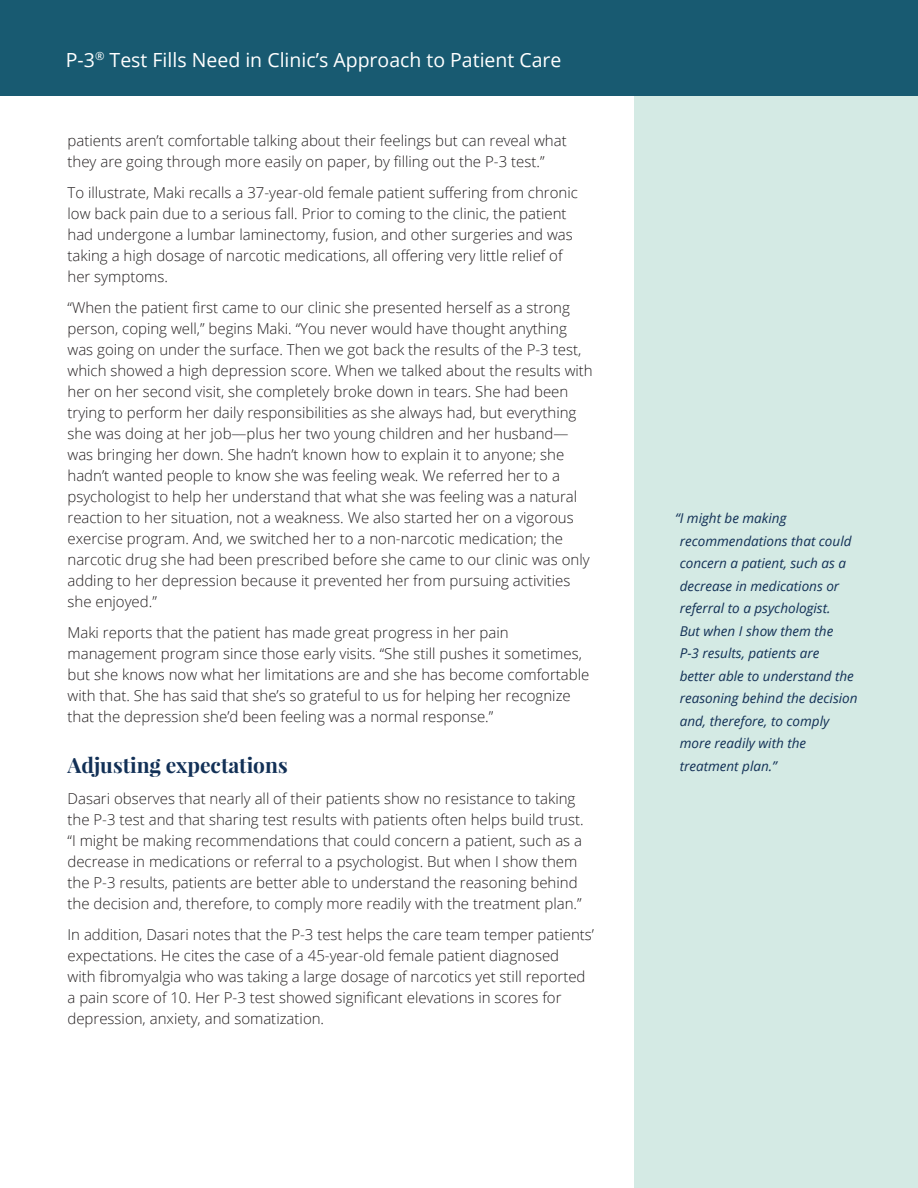
<style>
.page{position:relative;width:918px;height:1188px;background:#fff}
.page>*{position:absolute;margin:0;border:0;box-sizing:border-box;transform-origin:0 0}
.t1{font:700 21px "Playfair Display";color:#123056}
.t2{font:19.5px "Open Sans";color:#fff}
.t3{font:300 15px/21px "Open Sans";color:#231f20}
.t4{font:italic 13.5px/22.5px "Open Sans";color:#123056}
</style>
<div class="page">
<div style="left:634px;top:0;width:284px;height:1188px;background:#d4eae4"></div>
<div style="left:0;top:0;width:918px;height:95px;background:#185a71"></div>
<h2 class="t2" style="left:66px;top:46px;width:497px">P-3<sup>®</sup> Test Fills Need in Clinic’s Approach to Patient Care</h2>
<p class="t3" style="left:68px;top:130px;width:501px">patients aren’t comfortable talking about their feelings but can reveal what they are going through more easily on paper, by filling out the P-3 test.”</p>
<p class="t3" style="left:68px;top:182px;width:512px">To illustrate, Maki recalls a 37-year-old female patient suffering from chronic low back pain due to a serious fall. Prior to coming to the clinic, the patient had undergone a lumbar laminectomy, fusion, and other surgeries and was taking a high dosage of narcotic medications, all offering very little relief of her symptoms.</p>
<p class="t3" style="left:68px;top:297px;width:527px">“When the patient first came to our clinic she presented herself as a strong person, coping well,” begins Maki. “You never would have thought anything was going on under the surface. Then we got back the results of the P-3 test, which showed a high depression score. When we talked about the results with her on her second visit, she completely broke down in tears. She had been trying to perform her daily responsibilities as she always had, but everything she was doing at her job—plus her two young children and her husband— was bringing her down. She hadn’t known how to explain it to anyone; she hadn’t wanted people to know she was feeling weak. We referred her to a psychologist to help her understand that what she was feeling was a natural reaction to her situation, not a weakness. We also started her on a vigorous exercise program. And, we switched her to a non-narcotic medication; the narcotic drug she had been prescribed before she came to our clinic was only adding to her depression because it prevented her from pursuing activities she enjoyed.”</p>
<p class="t3" style="left:68px;top:622px;width:523px">Maki reports that the patient has made great progress in her pain management program since those early visits. “She still pushes it sometimes, but she knows now what her limitations are and she has become comfortable with that. She has said that she’s so grateful to us for helping her recognize that the depression she’d been feeling was a normal response.”</p>
<h1 class="t1" style="left:68px;top:752px;width:222px">Adjusting expectations</h1>
<p class="t3" style="left:68px;top:788px;width:518px">Dasari observes that nearly all of their patients show no resistance to taking the P-3 test and that sharing test results with patients often helps build trust. “I might be making recommendations that could concern a patient, such as a decrease in medications or referral to a psychologist. But when I show them the P-3 results, patients are better able to understand the reasoning behind the decision and, therefore, to comply more readily with the treatment plan.”</p>
<p class="t3" style="left:68px;top:924px;width:528px">In addition, Dasari notes that the P-3 test helps the care team temper patients’ expectations. He cites the case of a 45-year-old female patient diagnosed<br>with fibromyalgia who was taking a large dosage of narcotics yet still reported a pain score of 10. Her P-3 test showed significant elevations in scores for depression, anxiety, and somatization.</p>
<p class="t4" style="left:680px;top:507px;width:179px;text-indent:-5px">“I might be making recommendations that could concern a patient, such as a decrease in medications or referral to a psychologist.<br>But when I show them the<br>P-3 results, patients are better able to understand the reasoning behind the decision and, therefore, to comply more readily with the treatment plan.”</p>
</div>
